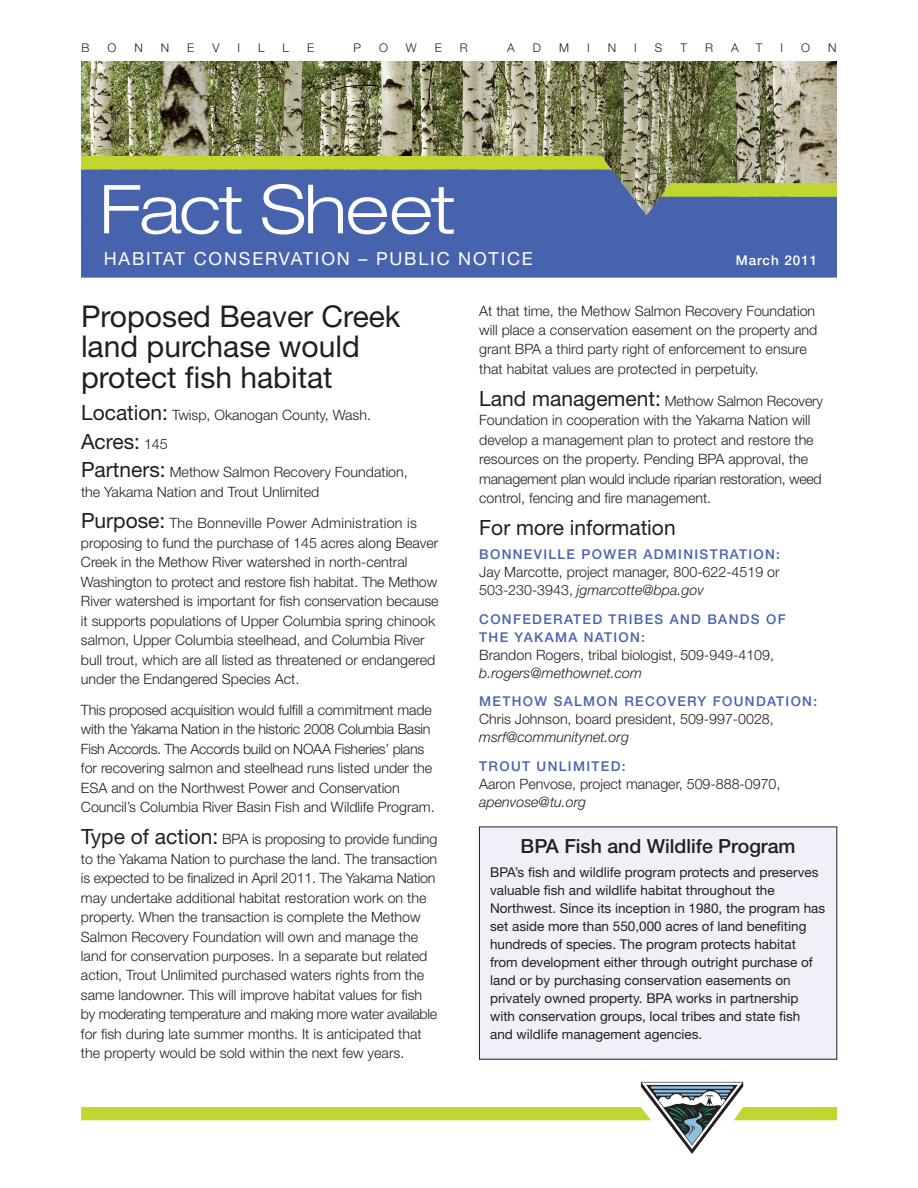
<style>
.page{position:relative;width:918px;height:1188px;background:#fff}
.page>*{position:absolute;margin:0;border:0;box-sizing:border-box;transform-origin:0 0}
.t1{font:300 expanded 67.5px "Helvetica Neue LT Std";letter-spacing:-.02em;color:#fff}
.t2{font:30px/30.8px "Helvetica Neue LT Std";color:#231f20}
.t3{font:21px "Helvetica Neue LT Std";color:#231f20}
.t4{font:500 19.5px "Helvetica Neue LT Std";color:#231f20}
.t5{font:18px "Helvetica Neue LT Std";letter-spacing:.1em;color:#fff}
.t6{font:300 14.25px/19.5px "Helvetica Neue LT Std";color:#231f20}
.t7{font:italic 300 14.25px "Helvetica Neue LT Std";color:#231f20}
.t8{font:13.5px/18px "Helvetica Neue LT Std";color:#231f20}
.t9{font:500 13.5px/18px "Helvetica Neue LT Std";letter-spacing:.1em;color:#4863ae}
.t10{font:500 13.5px "Helvetica Neue LT Std";letter-spacing:.07em;color:#fff}
.t11{font:300 12px "Helvetica Neue LT Std";color:#231f20}
.s1{font-weight:400;font-size:21px}
.s2{font-weight:300;font-size:14.25px}
.s3{font-style:italic}
</style>
<div class="page">
<img style="left:81px;top:62px;width:756px;height:107px">
<svg style="left:81px;top:1082px;width:756px;height:72px"></svg>
<div style="left:81px;top:169px;width:756px;height:109px;background:#4863ae"></div>
<svg style="left:81px;top:156px;width:531px;height:14px;background:#bcd232"></svg>
<svg style="left:661px;top:183px;width:176px;height:14px;background:#bcd132"></svg>
<div style="left:479px;top:827px;width:358px;height:232px;background:#f0f1f8"></div>
<p class="t11" style="left:81px;top:40px;width:10px">B</p>
<p class="t11" style="left:107px;top:40px;width:10px">O</p>
<p class="t11" style="left:134px;top:40px;width:10px">N</p>
<p class="t11" style="left:161px;top:40px;width:10px">N</p>
<p class="t11" style="left:187px;top:40px;width:9px">E</p>
<p class="t11" style="left:212px;top:40px;width:9px">V</p>
<p class="t11" style="left:238px;top:40px;width:4px">I</p>
<p class="t11" style="left:258px;top:40px;width:8px">L</p>
<p class="t11" style="left:283px;top:40px;width:8px">L</p>
<p class="t11" style="left:307px;top:40px;width:9px">E</p>
<p class="t11" style="left:354px;top:40px;width:9px">P</p>
<p class="t11" style="left:379px;top:40px;width:10px">O</p>
<p class="t11" style="left:406px;top:40px;width:12px">W</p>
<p class="t11" style="left:435px;top:40px;width:9px">E</p>
<p class="t11" style="left:460px;top:40px;width:10px">R</p>
<p class="t11" style="left:507px;top:40px;width:9px">A</p>
<p class="t11" style="left:533px;top:40px;width:10px">D</p>
<p class="t11" style="left:559px;top:40px;width:11px">M</p>
<p class="t11" style="left:587px;top:40px;width:4px">I</p>
<p class="t11" style="left:608px;top:40px;width:10px">N</p>
<p class="t11" style="left:634px;top:40px;width:4px">I</p>
<p class="t11" style="left:655px;top:40px;width:9px">S</p>
<p class="t11" style="left:680px;top:40px;width:8px">T</p>
<p class="t11" style="left:705px;top:40px;width:10px">R</p>
<p class="t11" style="left:731px;top:40px;width:9px">A</p>
<p class="t11" style="left:756px;top:40px;width:8px">T</p>
<p class="t11" style="left:781px;top:40px;width:4px">I</p>
<p class="t11" style="left:801px;top:40px;width:10px">O</p>
<p class="t11" style="left:828px;top:40px;width:10px">N</p>
<h1 class="t1" style="left:100px;top:169px;width:357px">Fact Sheet</h1>
<p class="t5" style="left:104px;top:247px;width:61px">Hab itat</p>
<p class="t5" style="left:194px;top:247px;width:341px">Conservation – Public Notice</p>
<p class="t10" style="left:736px;top:252px;width:83px">MARCH 2011</p>
<h2 class="t2" style="left:81px;top:300px;width:321px">Proposed Beaver Creek land purchase would protect fish habitat</h2>
<p class="t6" style="left:81px;top:405px;width:292px"><span class="s1">Location:</span> Twisp, Okanogan County, Wash.</p>
<h3 class="t3" style="left:81px;top:429px;width:88px">Acres: <span class="s2">145</span></h3>
<p class="t6" style="left:81px;top:462px;width:328px"><span class="s1">Partners:</span> Methow Salmon Recovery Foundation, the Yakama Nation and Trout Unlimited</p>
<p class="t6" style="left:81px;top:513px;width:359px"><span class="s1">Purpose:</span> The Bonneville Power Administration is proposing to fund the purchase of 145 acres along Beaver Creek in the Methow River watershed in north-central Washington to protect and restore fish habitat. The Methow River watershed is important for fish conservation because it supports populations of Upper Columbia spring chinook salmon, Upper Columbia steelhead, and Columbia River bull trout, which are all listed as threatened or endangered under the Endangered Species Act.</p>
<p class="t6" style="left:81px;top:700px;width:355px">This proposed acquisition would fulfill a commitment made with the Yakama Nation in the historic 2008 Columbia Basin Fish Accords. The Accords build on NOAA Fisheries’ plans for recovering salmon and steelhead runs listed under the ESA and on the Northwest Power and Conservation Council’s Columbia River Basin Fish and Wildlife Program.</p>
<p class="t6" style="left:81px;top:829px;width:358px"><span class="s1">Type of action:</span> BPA is proposing to provide funding to the Yakama Nation to purchase the land. The transaction is expected to be finalized in April 2011. The Yakama Nation may undertake additional habitat restoration work on the property. When the transaction is complete the Methow Salmon Recovery Foundation will own and manage the land for conservation purposes. In a separate but related action, Trout Unlimited purchased waters rights from the same landowner. This will improve habitat values for fish by moderating temperature and making more water available for fish during late summer months. It is anticipated that the property would be sold within the next few years.</p>
<p class="t6" style="left:479px;top:300px;width:340px">At that time, the Methow Salmon Recovery Foundation will place a conservation easement on the property and grant BPA a third party right of enforcement to ensure that habitat values are protected in perpetuity.</p>
<p class="t6" style="left:479px;top:391px;width:345px"><span class="s1">Land management:</span> Methow Salmon Recovery Foundation in cooperation with the Yakama Nation will develop a management plan to protect and restore the resources on the property. Pending BPA approval, the management plan would include riparian restoration, weed control, fencing and fire management.</p>
<h3 class="t3" style="left:479px;top:515px;width:198px">For more information</h3>
<p class="t9" style="left:479px;top:545px;width:302px">BONNEVILLE POWER ADMINISTRATION:</p>
<p class="t6" style="left:479px;top:563px;width:302px;line-height:18px">Jay Marcotte, project manager, 800-622-4519 or<br>503-230-3943, <span class="s3">jgmarcotte@bpa.gov</span></p>
<p class="t9" style="left:479px;top:610px;width:308px">CONFEDERATED TRIBES AND BANDS OF<br>THE YAKAMA NATION:</p>
<p class="t6" style="left:479px;top:645px;width:296px">Brandon Rogers, tribal biologist, 509-949-4109,</p>
<p class="t7" style="left:479px;top:664px;width:164px">b.rogers@methownet.com</p>
<p class="t9" style="left:479px;top:692px;width:339px">METHOW SALMON RECOVERY FOUNDATION:</p>
<p class="t6" style="left:479px;top:709px;width:296px">Chris Johnson, board president, 509-997-0028,</p>
<p class="t7" style="left:479px;top:729px;width:151px">msrf@communitynet.org</p>
<p class="t9" style="left:479px;top:757px;width:148px">TROUT UNLIMITED:</p>
<p class="t6" style="left:479px;top:774px;width:303px">Aaron Penvose, project manager, 509-888-0970,</p>
<p class="t7" style="left:479px;top:793px;width:108px">apenvose@tu.org</p>
<h3 class="t4" style="left:521px;top:834px;width:276px">BPA FISH AND WILDLIFE PROGRAM</h3>
<p class="t8" style="left:490px;top:863px;width:337px">BPA’s fish and wildlife program protects and preserves valuable fish and wildlife habitat throughout the Northwest. Since its inception in 1980, the program has set aside more than 550,000 acres of land benefiting hundreds of species. The program protects habitat from development either through outright purchase of land or by purchasing conservation easements on privately owned property. BPA works in partnership with conservation groups, local tribes and state fish and wildlife management agencies.</p>
</div>
